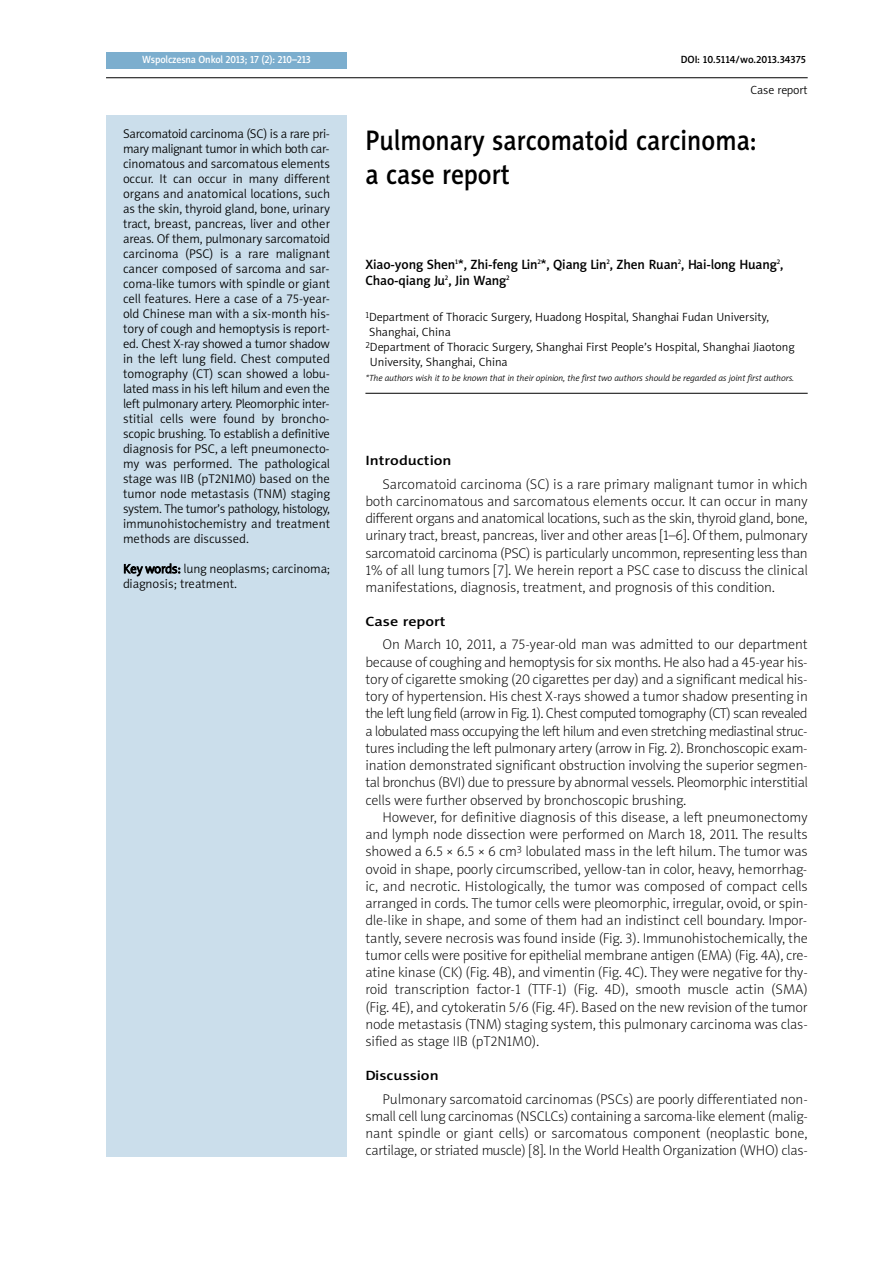
<style>
.page{position:relative;width:893px;height:1263px;background:#fff}
.page>*{position:absolute;margin:0;border:0;box-sizing:border-box;transform-origin:0 0}
.t1{font:28.5px/34.5px "Naomi Sans EFNPS Medium";color:#000;scale:.9 1}
.t2{font:14.25px/17.2px "Naomi Sans EFNPS Thin";letter-spacing:-.005em;color:#000;text-align:justify}
.t3{font:13.5px/16.5px "Naomi Sans EFNPS Medium";letter-spacing:-.01em;color:#000}
.t4{font:13.5px "Naomi Sans EFNPS Medium";letter-spacing:-.01em;color:#000;scale:1.2 1}
.t5{font:12.75px/15px "Naomi Sans EFNPS Light";color:#000;text-align:justify}
.t6{font:12px "Naomi Sans EFNPS Light";color:#000}
.t7{font:10.5px "Naomi Sans EFNPS Medium";letter-spacing:-.015em;color:#fff;scale:.95 1}
.t8{font:10.5px "Naomi Sans EFNPS Medium";color:#000}
.t9{font:italic 9px "Naomi Sans EFNPS Light";letter-spacing:-.005em;color:#000}
</style>
<div class="page">
<div style="left:106px;top:115px;width:241px;height:1042px;background:#cbdeeb"></div>
<div style="left:106px;top:52px;width:241px;height:16px;background:#7caece"></div>
<hr style="left:106px;top:77px;width:702px;height:1px;background:#000">
<hr style="left:365px;top:393px;width:443px;height:1px;background:#000">
<p class="t7" style="left:142px;top:55px;width:179px">Wspolczesna Onkol 2013; 17 (2): 210–213</p>
<p class="t5" style="left:123px;top:127px;width:208px">Sarcomatoid carcinoma (SC) is a rare pri&shy;mary malignant tumor in which both car&shy;cinomatous and sarcomatous elements occur. It can occur in many different organs and anatomical locations, such as the skin, thyroid gland, bone, urinary tract, breast, pancreas, liver and other areas. Of them, pulmonary sarcomatoid carcinoma (PSC) is a rare malignant cancer composed of sarcoma and sar&shy;coma-like tumors with spindle or giant cell features. Here a case of a 75-year&shy;old Chinese man with a six-month his&shy;tory of cough and hemoptysis is report&shy;ed. Chest X-ray showed a tumor shadow in the left lung field. Chest computed tomography (CT) scan showed a lobu&shy;lated mass in his left hilum and even the left pulmonary artery. Pleomorphic inter&shy;stitial cells were found by broncho&shy;scopic brushing. To establish a definitive diagnosis for PSC, a left pneumonecto&shy;my was performed. The pathological stage was IIB (pT2N1M0) based on the tumor node metastasis (TNM) staging system. The tumor’s pathology, histology, immunohistochemistry and treatment methods are discussed.</p>
<p class="t5" style="left:123px;top:562px;width:208px">Key words: lung neoplasms; carcinoma; diagnosis; treatment.</p>
<p class="t8" style="left:681px;top:55px;width:127px">DOI: 10.5114/wo.2013.34375</p>
<p class="t6" style="left:750px;top:85px;width:59px">Case report</p>
<h1 class="t1" style="left:365px;top:125px;width:436px">Pulmonary sarcomatoid carcinoma: a case report</h1>
<p class="t3" style="left:365px;top:257px;width:419px">Xiao-yong Shen<sup>1</sup>*, Zhi-feng Lin<sup>2</sup>*, Qiang Lin<sup>2</sup>, Zhen Ruan<sup>2</sup>, Hai-long Huang<sup>2</sup>,<br>Chao-qiang Ju<sup>2</sup>, Jin Wang<sup>2</sup></p>
<p class="t6" style="left:365px;top:313px;width:405px"><sup>1</sup>Department of Thoracic Surgery, Huadong Hospital, Shanghai Fudan University,</p>
<p class="t6" style="left:369px;top:328px;width:83px">Shanghai, China</p>
<p class="t6" style="left:365px;top:343px;width:431px"><sup>2</sup>Department of Thoracic Surgery, Shanghai First People’s Hospital, Shanghai Jiaotong</p>
<p class="t6" style="left:370px;top:358px;width:139px">University, Shanghai, China</p>
<p class="t9" style="left:365px;top:375px;width:430px">*The authors wish it to be known that in their opinion, the first two authors should be regarded as joint first authors.</p>
<p class="t4" style="left:365px;top:455px;width:73px">Introduction</p>
<p class="t2" style="left:365px;top:476px;width:444px;text-indent:17px">Sarcomatoid carcinoma (SC) is a rare primary malignant tumor in which both carcinomatous and sarcomatous elements occur. It can occur in many different organs and anatomical locations, such as the skin, thyroid gland, bone, urinary tract, breast, pancreas, liver and other areas [1–6]. Of them, pulmonary sarcomatoid carcinoma (PSC) is particularly uncommon, representing less than 1% of all lung tumors [7]. We herein report a PSC case to discuss the clinical manifestations, diagnosis, treatment, and prognosis of this condition.</p>
<p class="t4" style="left:365px;top:616px;width:68px">Case report</p>
<p class="t2" style="left:365px;top:637px;width:444px;text-indent:17px">On March 10, 2011, a 75-year-old man was admitted to our department because of coughing and hemoptysis for six months. He also had a 45-year his&shy;tory of cigarette smoking (20 cigarettes per day) and a significant medical his&shy;tory of hypertension. His chest X-rays showed a tumor shadow presenting in the left lung field (arrow in Fig. 1). Chest computed tomography (CT) scan revealed a lobulated mass occupying the left hilum and even stretching mediastinal struc&shy;tures including the left pulmonary artery (arrow in Fig. 2). Bronchoscopic exam&shy;ination demonstrated significant obstruction involving the superior segmen&shy;tal bronchus (BVI) due to pressure by abnormal vessels. Pleomorphic interstitial cells were further observed by bronchoscopic brushing.</p>
<p class="t2" style="left:365px;top:810px;width:444px;text-indent:17px">However, for definitive diagnosis of this disease, a left pneumonectomy and lymph node dissection were performed on March 18, 2011. The results showed a 6.5 × 6.5 × 6 cm<sup>3</sup> lobulated mass in the left hilum. The tumor was ovoid in shape, poorly circumscribed, yellow-tan in color, heavy, hemorrhag&shy;ic, and necrotic. Histologically, the tumor was composed of compact cells arranged in cords. The tumor cells were pleomorphic, irregular, ovoid, or spin&shy;dle-like in shape, and some of them had an indistinct cell boundary. Impor&shy;tantly, severe necrosis was found inside (Fig. 3). Immunohistochemically, the tumor cells were positive for epithelial membrane antigen (EMA) (Fig. 4A), cre&shy;atine kinase (CK) (Fig. 4B), and vimentin (Fig. 4C). They were negative for thy&shy;roid transcription factor-1 (TTF-1) (Fig. 4D), smooth muscle actin (SMA) (Fig. 4E), and cytokeratin 5/6 (Fig. 4F). Based on the new revision of the tumor node metastasis (TNM) staging system, this pulmonary carcinoma was clas&shy;sified as stage IIB (pT2N1M0).</p>
<p class="t4" style="left:365px;top:1070px;width:63px">Discussion</p>
<p class="t2" style="left:365px;top:1091px;width:444px;text-indent:17px">Pulmonary sarcomatoid carcinomas (PSCs) are poorly differentiated non&shy;small cell lung carcinomas (NSCLCs) containing a sarcoma-like element (malig&shy;nant spindle or giant cells) or sarcomatous component (neoplastic bone, cartilage, or striated muscle) [8]. In the World Health Organization (WHO) clas-</p>
</div>
